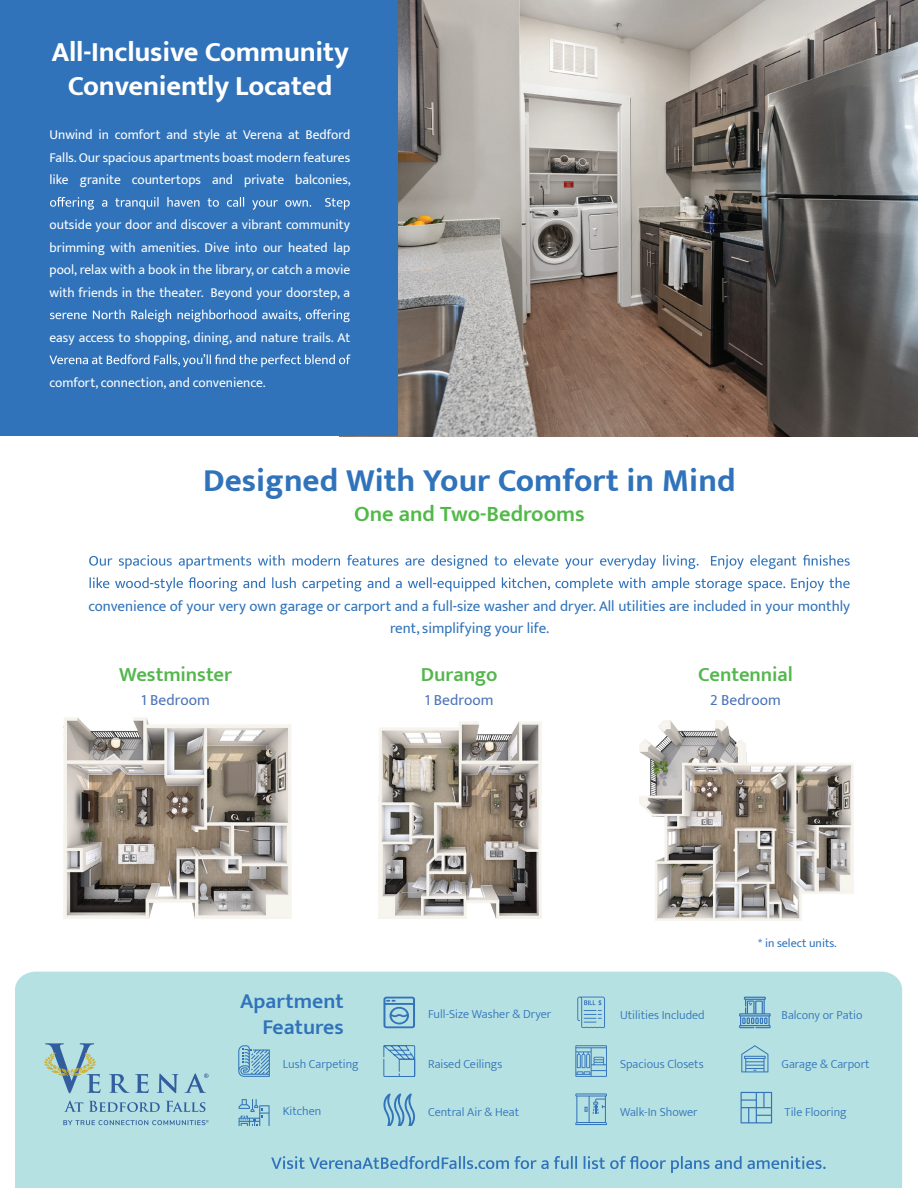
<style>
.page{position:relative;width:918px;height:1188px;background:#fff}
.page>*{position:absolute;margin:0;border:0;box-sizing:border-box;transform-origin:0 0}
.t1{font:700 33px "Mukta Mahee";color:#3073ba}
.t2{font:700 28.5px/34.2px "Mukta Mahee";letter-spacing:-.01em;color:#fff;text-align:center}
.t3{font:600 22.5px "Mukta Mahee";color:#51b948}
.t4{font:600 21.9px/26.2px "Mukta Mahee";color:#3073ba;text-align:right}
.t5{font:600 20.55px "Mukta";letter-spacing:-.005em;color:#54b74d}
.t6{font:15.45px "Mukta";letter-spacing:.005em;color:#4c74b8}
.t7{font:15px/22.5px "Mukta Mahee";color:#3073ba;text-align:center}
.t8{font:13.5px/22.5px "Mukta Mahee";color:#fff;text-align:justify}
.t9{font:300 12.3px "Mukta";color:#3073ba}
.t10{font:12px "Mukta Mahee";color:#3073ba}
</style>
<div class="page">
<div style="left:15px;top:972px;width:887px;height:216px;background:#b6e1e2"></div>
<img style="left:398px;top:0;width:520px;height:436px">
<div style="left:0;top:0;width:398px;height:436px;background:#3073ba"></div>
<svg style="left:50px;top:197px;width:300px;height:13px"></svg>
<svg style="left:50px;top:309px;width:300px;height:13px"></svg>
<svg style="left:49px;top:354px;width:302px;height:13px"></svg>
<svg style="left:89px;top:555px;width:761px;height:14px"></svg>
<svg style="left:90px;top:577px;width:760px;height:15px"></svg>
<svg style="left:271px;top:1156px;width:555px;height:17px;background:#97c7d8"></svg>
<img style="left:63px;top:717px;width:229px;height:201px">
<img style="left:379px;top:722px;width:163px;height:197px">
<img style="left:639px;top:720px;width:214px;height:200px">
<svg style="left:383px;top:1093px;width:32px;height:32px"></svg>
<svg style="left:383px;top:997px;width:32px;height:31px"></svg>
<svg style="left:383px;top:1045px;width:32px;height:32px"></svg>
<svg style="left:575px;top:1093px;width:32px;height:32px"></svg>
<svg style="left:577px;top:997px;width:28px;height:31px"></svg>
<svg style="left:575px;top:1045px;width:32px;height:32px"></svg>
<svg style="left:741px;top:1045px;width:27px;height:27px"></svg>
<svg style="left:741px;top:1092px;width:31px;height:31px"></svg>
<svg style="left:238px;top:1045px;width:32px;height:32px"></svg>
<svg style="left:239px;top:1099px;width:31px;height:26px"></svg>
<svg style="left:739px;top:997px;width:32px;height:31px"></svg>
<svg style="left:44px;top:1043px;width:56px;height:50px;background:#9bbfc1"></svg>
<svg style="left:109px;top:1074px;width:40px;height:19px"></svg>
<svg style="left:64px;top:1100px;width:19px;height:12px"></svg>
<svg style="left:89px;top:1101px;width:71px;height:11px"></svg>
<svg style="left:166px;top:1101px;width:39px;height:11px"></svg>
<svg style="left:157px;top:1073px;width:52px;height:20px"></svg>
<svg style="left:63px;top:1120px;width:146px;height:5px"></svg>
<h2 class="t2" style="left:51px;top:34px;width:299px">All-Inclusive Community<br>Conveniently Located</h2>
<p class="t8" style="left:49px;top:123px;width:303px">Unwind in comfort and style at Verena at Bedford Falls.Our spacious apartments boast modern features like granite countertops and private balconies,</p>
<p class="t8" style="left:50px;top:213px;width:302px">outside your door and discover a vibrant community brimming with amenities. Dive into our heated lap pool, relax with a book in the library, or catch a movie with friends in the theater. Beyond your doorstep, a</p>
<p class="t8" style="left:50px;top:326px;width:302px">easy access to shopping, dining, and nature trails. At</p>
<p class="t8" style="left:50px;top:371px;width:218px">comfort, connection, and convenience.</p>
<h1 class="t1" style="left:203px;top:461px;width:534px">Designed With Your Comfort in Mind</h1>
<h3 class="t3" style="left:354px;top:501px;width:232px">One and Two-Bedrooms</h3>
<p class="t7" style="left:88px;top:594px;width:763px">convenience of your very own garage or carport and a full-size washer and dryer. All utilities are included in your monthly rent, simplifying your life.</p>
<h3 class="t5" style="left:119px;top:661px;width:115px">Westminster</h3>
<p class="t6" style="left:141px;top:691px;width:70px">1 Bedroom</p>
<h3 class="t5" style="left:421px;top:661px;width:78px">Durango</h3>
<p class="t6" style="left:425px;top:691px;width:70px">1 Bedroom</p>
<h3 class="t5" style="left:698px;top:662px;width:96px">Centennial</h3>
<p class="t6" style="left:710px;top:691px;width:72px">2 Bedroom</p>
<h3 class="t4" style="left:240px;top:987px;width:105px">Apartment<br>Features</h3>
<p class="t9" style="left:283px;top:1057px;width:77px">Lush Carpeting</p>
<p class="t9" style="left:283px;top:1104px;width:40px">Kitchen</p>
<p class="t9" style="left:428px;top:1007px;width:125px">Full-Size Washer &amp; Dryer</p>
<p class="t9" style="left:428px;top:1057px;width:76px">Raised Ceilings</p>
<p class="t9" style="left:428px;top:1105px;width:93px">Central Air &amp; Heat</p>
<p class="t10" style="left:758px;top:936px;width:80px">* in select units.</p>
<p class="t9" style="left:620px;top:1008px;width:86px">Utilities Included</p>
<p class="t9" style="left:620px;top:1057px;width:85px">Spacious Closets</p>
<p class="t9" style="left:782px;top:1056px;width:90px">Garage &amp; Carport</p>
<p class="t9" style="left:785px;top:1104px;width:64px">Tile Flooring</p>
<p class="t9" style="left:782px;top:1008px;width:82px">Balcony or Patio</p>
<p class="t9" style="left:620px;top:1105px;width:79px">Walk-In Shower</p>
</div>
